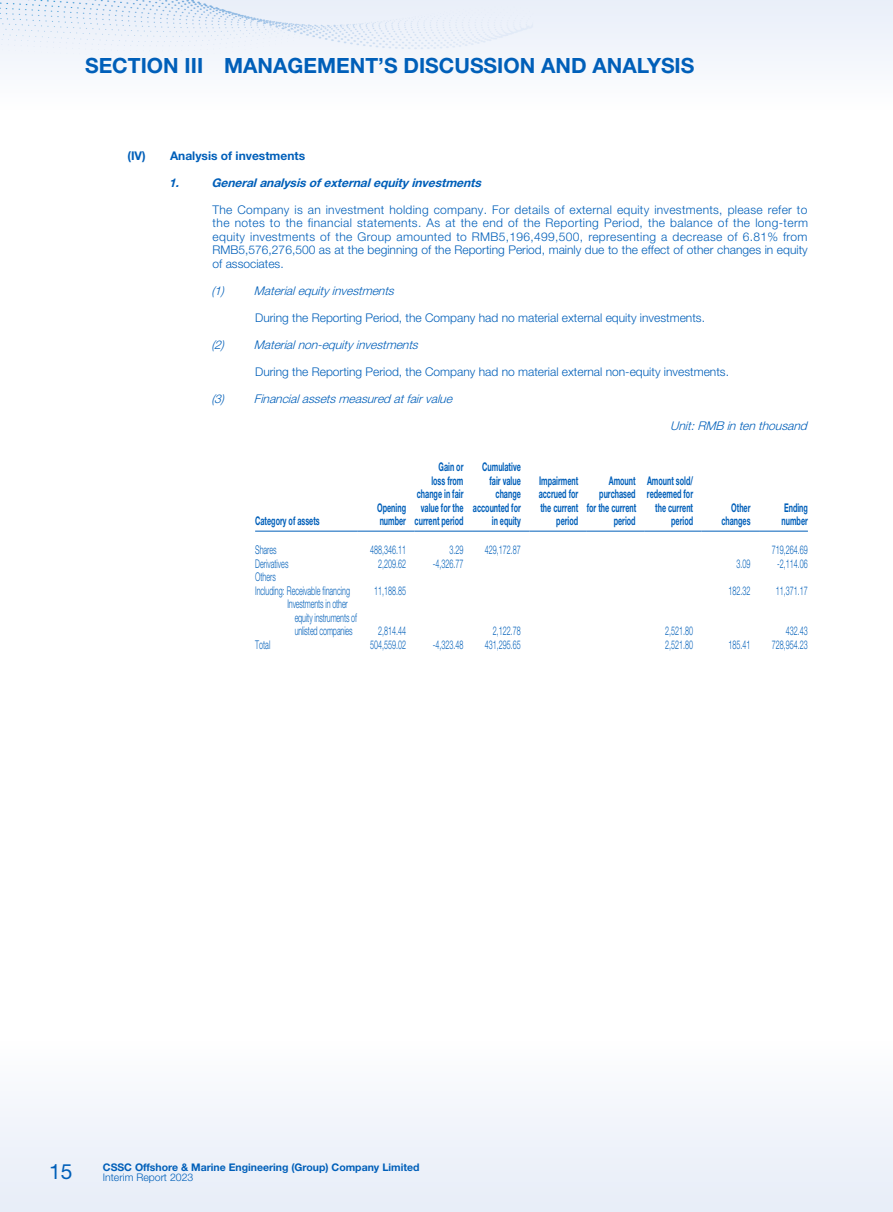
<style>
.page{position:relative;width:893px;height:1212px;background:#fff}
.page>*{position:absolute;margin:0;border:0;box-sizing:border-box;transform-origin:0 0}
.t1{font:700 21px "Helvetica Neue LT Std";color:#005fb9}
.t2{font:21px "Helvetica Neue LT Std";color:#005fb9}
.t3{font:300 12px/13.5px "Helvetica Neue LT Std";color:#005fb9;text-align:justify}
.t4{font:300 12px/13.5px "Helvetica Neue LT Std";color:#005fb9;scale:.6 1}
.t5{font:700 12px/13.5px "Helvetica Neue LT Std";color:#005fb9;text-align:right;scale:.6 1}
.t6{font:italic 300 12px "Helvetica Neue LT Std";color:#005fb9}
.t7{font:italic 700 12px "Helvetica Neue LT Std";color:#005fb9}
.t8{font:700 12px "Helvetica Neue LT Std";color:#005fb9}
.t9{font:700 10.5px "Helvetica Neue LT Std";color:#005fb9}
.t10{font:300 10.5px "Helvetica Neue LT Std";color:#005fb9}
</style>
<div class="page">
<div style="left:0;top:0;width:893px;height:65px;background:#eef2fa"></div>
<div style="left:0;top:1020px;width:893px;height:192px;background:#f3f6fb"></div>
<hr style="left:255px;top:531px;width:102px;height:1px;background:#005fb9">
<hr style="left:357px;top:531px;width:58px;height:1px;background:#005fb9">
<hr style="left:415px;top:531px;width:57px;height:1px;background:#005fb9">
<hr style="left:472px;top:531px;width:57px;height:1px;background:#005fb9">
<hr style="left:529px;top:531px;width:58px;height:1px;background:#005fb9">
<hr style="left:587px;top:531px;width:57px;height:1px;background:#005fb9">
<hr style="left:644px;top:531px;width:58px;height:1px;background:#005fb9">
<hr style="left:702px;top:531px;width:57px;height:1px;background:#005fb9">
<hr style="left:759px;top:531px;width:49px;height:1px;background:#005fb9">
<h1 class="t1" style="left:85px;top:52px;width:120px">SECTION III</h1>
<h1 class="t1" style="left:224px;top:52px;width:472px">MANAGEMENT S’ DISCUSSION AND ANALYSIS</h1>
<p class="t8" style="left:128px;top:148px;width:20px">I V( )</p>
<p class="t8" style="left:170px;top:148px;width:137px">Analysis of investments</p>
<p class="t7" style="left:169px;top:175px;width:15px">1.</p>
<p class="t7" style="left:211px;top:175px;width:275px">General analysis of external equity investments</p>
<p class="t3" style="left:213px;top:202px;width:597px">The Company is an investment holding company. For details of external equity investments, please refer to the notes to the financial statements. As at the end of the Reporting Period, the balance of the long-term equity investments of the Group amounted to RMB5,196,499,500, representing a decrease of 6.81% from RMB5,576,276,500 as at the beginning of the Reporting Period, mainly due to the effect of other changes in equity of associates.</p>
<p class="t6" style="left:254px;top:283px;width:145px">Material equity investments</p>
<p class="t6" style="left:211px;top:283px;width:15px">1(</p>
<p class="t6" style="left:221px;top:283px;width:4px">)</p>
<p class="t6" style="left:211px;top:337px;width:15px">2(</p>
<p class="t6" style="left:221px;top:337px;width:4px">)</p>
<p class="t6" style="left:211px;top:391px;width:15px">3(</p>
<p class="t6" style="left:221px;top:391px;width:4px">)</p>
<p class="t3" style="left:255px;top:310px;width:451px">During the Reporting Period, the Company had no material external equity investments.</p>
<p class="t6" style="left:254px;top:337px;width:169px">Material non equity investments</p>
<p class="t6" style="left:317px;top:337px;width:10px">-</p>
<p class="t3" style="left:255px;top:364px;width:475px">During the Reporting Period, the Company had no material external non-equity investments.</p>
<p class="t6" style="left:254px;top:391px;width:203px">Financial assets measured at fair value</p>
<p class="t6" style="left:670px;top:418px;width:26px">Unit</p>
<p class="t6" style="left:691px;top:418px;width:121px">: RMB in ten thousand</p>
<p class="t5" style="left:255px;top:514px;width:109px">Category of assets</p>
<p class="t4" style="left:255px;top:543px;width:38px">Shares</p>
<p class="t5" style="left:377px;top:501px;width:50px;text-align:left">Opening number</p>
<p class="t4" style="left:370px;top:543px;width:62px">488,346.11</p>
<p class="t5" style="left:415px;top:460px;width:83px">Gain or<br>loss from change in fair value for the current period</p>
<p class="t5" style="left:473px;top:460px;width:82px">Cumulative fair value change accounted for in equity</p>
<p class="t4" style="left:449px;top:543px;width:25px">3.29</p>
<p class="t4" style="left:485px;top:543px;width:62px">429,172.87</p>
<p class="t5" style="left:539px;top:474px;width:68px">Impairment accrued for the current period</p>
<p class="t5" style="left:587px;top:474px;width:84px">Amount purchased<br>for the current period</p>
<p class="t5" style="left:647px;top:474px;width:79px">Amount sold/ redeemed for the current period</p>
<p class="t5" style="left:721px;top:501px;width:50px">Other changes</p>
<p class="t5" style="left:781px;top:501px;width:45px;text-align:left">Ending number</p>
<p class="t4" style="left:772px;top:543px;width:62px">719,264.69</p>
<p class="t4" style="left:255px;top:556px;width:57px">Derivatives<br>Others</p>
<p class="t4" style="left:378px;top:556px;width:48px">2,209.62</p>
<p class="t4" style="left:433px;top:556px;width:53px">-4,326.77</p>
<p class="t4" style="left:736px;top:556px;width:25px">3.09</p>
<p class="t4" style="left:777px;top:556px;width:53px">-2,114.06</p>
<p class="t4" style="left:255px;top:583px;width:160px">Including: Receivable financing</p>
<p class="t4" style="left:287px;top:597px;width:102px">Investments in other</p>
<p class="t4" style="left:295px;top:610px;width:105px">equity instruments of</p>
<p class="t4" style="left:374px;top:583px;width:55px">11,188.85</p>
<p class="t4" style="left:728px;top:583px;width:38px">182.32</p>
<p class="t4" style="left:776px;top:583px;width:55px">11,371.17</p>
<p class="t4" style="left:295px;top:624px;width:98px">unlisted companies</p>
<p class="t4" style="left:378px;top:624px;width:48px">2,814.44</p>
<p class="t4" style="left:493px;top:624px;width:48px">2,122.78</p>
<p class="t4" style="left:665px;top:624px;width:48px">2,521.80</p>
<p class="t4" style="left:786px;top:624px;width:38px">432.43</p>
<p class="t4" style="left:255px;top:637px;width:27px">Total</p>
<p class="t4" style="left:370px;top:637px;width:62px">504,559.02</p>
<p class="t4" style="left:433px;top:637px;width:53px">-4,323.48</p>
<p class="t4" style="left:485px;top:637px;width:62px">431,295.65</p>
<p class="t4" style="left:665px;top:637px;width:48px">2,521.80</p>
<p class="t4" style="left:728px;top:637px;width:38px">185.41</p>
<p class="t4" style="left:772px;top:637px;width:62px">728,954.23</p>
<h1 class="t2" style="left:49px;top:1159px;width:25px">15</h1>
<p class="t9" style="left:103px;top:1160px;width:318px">CSSC Offshore &amp; Marine Engineering (Group) Company Limited</p>
<p class="t10" style="left:103px;top:1171px;width:92px">Interim Report 2023</p>
</div>
